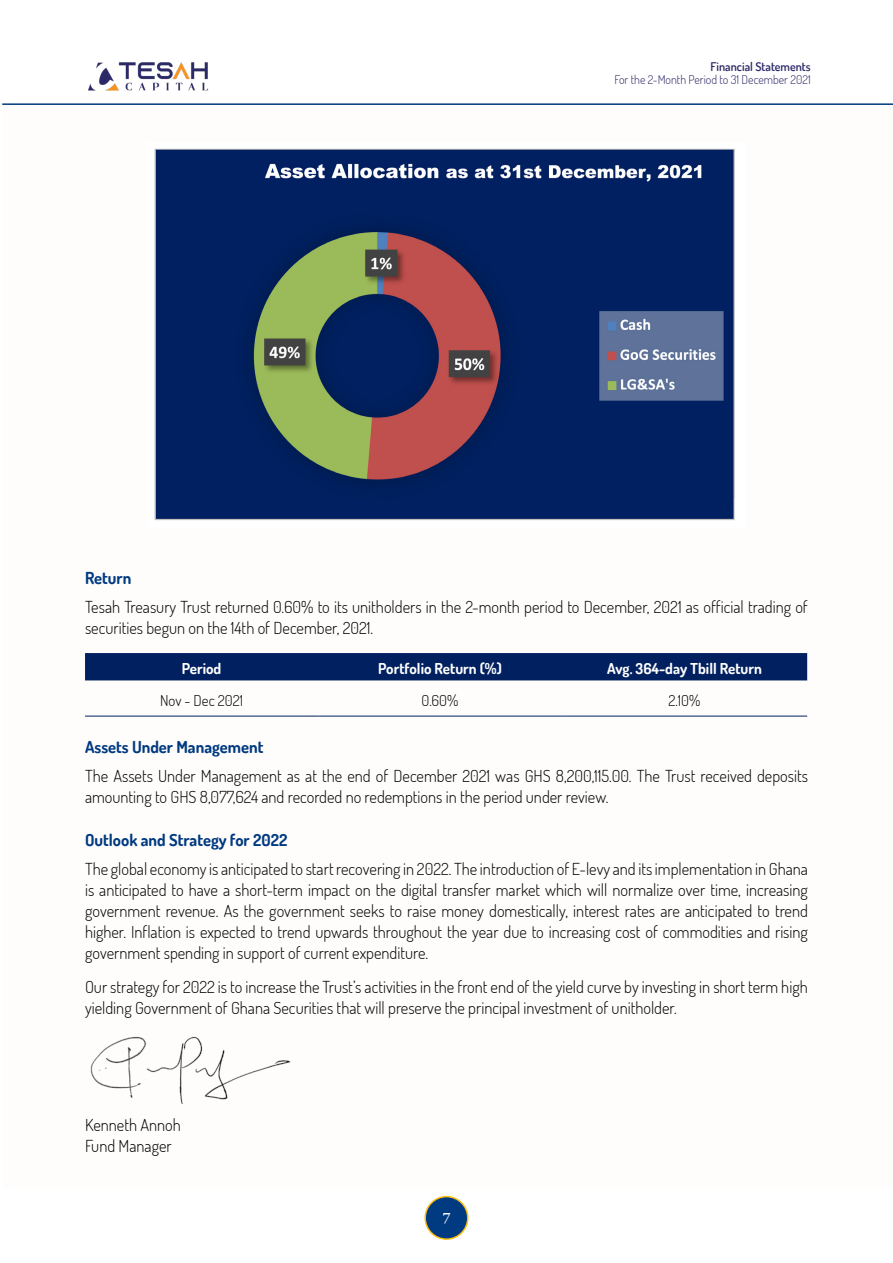
<style>
.page{position:relative;width:893px;height:1263px;background:#fff}
.page>*{position:absolute;margin:0;border:0;box-sizing:border-box;transform-origin:0 0}
.t1{font:300 16.5px/21px "Dosis";color:#000}
.t2{font:700 16.5px "Dosis";color:#003a80}
.t3{font:700 15px "Dosis";color:#fff}
.t4{font:300 15px "Dosis";color:#000}
.t5{font:15px "Georgia";color:#fff}
.t6{font:300 12px "Dosis";color:#2c2967}
.t7{font:600 12px "Dosis";color:#2c2967}
</style>
<div class="page">
<div style="left:425px;top:1196px;width:43px;height:43px;background:#003a80;border-radius:50%"></div>
<div style="left:424px;top:1196px;width:44px;height:44px;border:2px solid #febe10;border-radius:50%"></div>
<img style="left:88px;top:62px;width:121px;height:29px">
<hr style="left:2px;top:103px;width:891px;height:2px;background:#003a80">
<img style="left:154px;top:148px;width:581px;height:373px">
<div style="left:85px;top:653px;width:722px;height:27px;background:#002060"></div>
<hr style="left:85px;top:716px;width:233px;height:1px;background:#002060">
<hr style="left:318px;top:716px;width:244px;height:1px;background:#002060">
<hr style="left:562px;top:716px;width:245px;height:1px;background:#002060">
<img style="left:90px;top:1036px;width:201px;height:68px">
<p class="t7" style="left:710px;top:58px;width:102px">Financial Statements</p>
<p class="t6" style="left:615px;top:72px;width:198px">For the 2-Month Period to 31 December 2021</p>
<p class="t2" style="left:85px;top:567px;width:48px">Return</p>
<p class="t1" style="left:85px;top:596px;width:724px">Tesah Treasury Trust returned 0.60% to its unitholders in the 2-month period to December, 2021 as official trading of securities begun on the 14th of December, 2021.</p>
<p class="t3" style="left:182px;top:659px;width:41px">Period</p>
<p class="t3" style="left:378px;top:659px;width:125px">Portfolio Return (%)</p>
<p class="t3" style="left:607px;top:659px;width:156px">Avg. 364-day Tbill Return</p>
<p class="t4" style="left:160px;top:691px;width:84px">Nov - Dec 2021</p>
<p class="t4" style="left:422px;top:691px;width:38px">0.60%</p>
<p class="t4" style="left:669px;top:691px;width:33px">2.10%</p>
<p class="t2" style="left:85px;top:736px;width:180px">Assets Under Management</p>
<p class="t1" style="left:85px;top:765px;width:724px">The Assets Under Management as at the end of December 2021 was GHS 8,200,115.00. The Trust received deposits amounting to GHS 8,077,624 and recorded no redemptions in the period under review.</p>
<p class="t2" style="left:85px;top:829px;width:204px">Outlook and Strategy for 2022</p>
<p class="t1" style="left:85px;top:858px;width:724px;text-align:justify">The global economy is anticipated to start recovering in 2022. The introduction of E-levy and its implementation in Ghana is anticipated to have a short-term impact on the digital transfer market which will normalize over time, increasing government revenue. As the government seeks to raise money domestically, interest rates are anticipated to trend higher. Inflation is expected to trend upwards throughout the year due to increasing cost of commodities and rising government spending in support of current expenditure.</p>
<p class="t1" style="left:85px;top:976px;width:724px">Our strategy for 2022 is to increase the Trust’s activities in the front end of the yield curve by investing in short term high yielding Government of Ghana Securities that will preserve the principal investment of unitholder.</p>
<p class="t1" style="left:85px;top:1114px;width:97px">Kenneth Annoh<br>Fund Manager</p>
<p class="t5" style="left:443px;top:1205px;width:9px">7</p>
</div>
